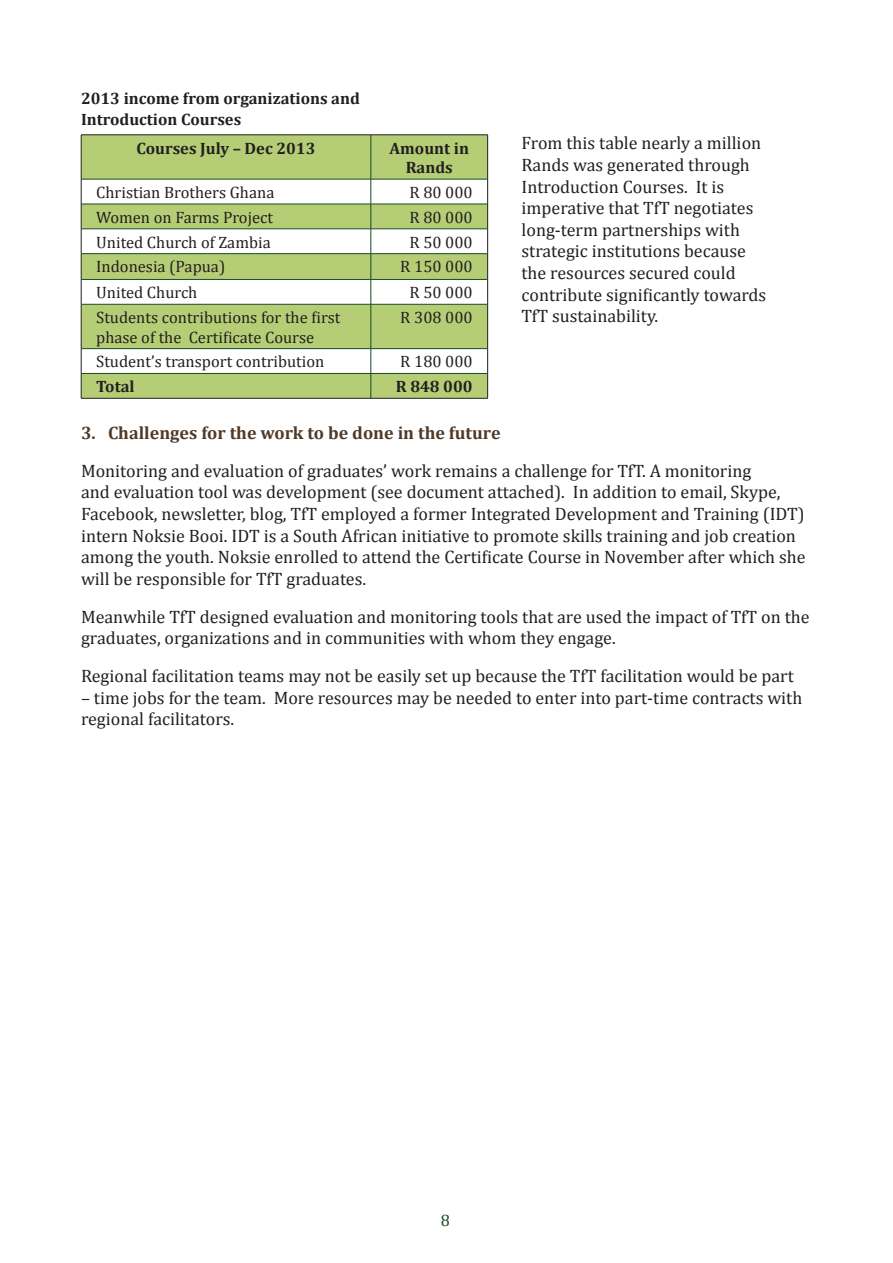
<style>
.page{position:relative;width:893px;height:1263px;background:#fff}
.page>*{position:absolute;margin:0;border:0;box-sizing:border-box;transform-origin:0 0}
.cambria_text{font:18px/21.6px "Cambria";color:#231f20}
.title_cambria_smalle{font:700 18px "Cambria";color:#503927}
.table_inside_10_12{font:16.5px/19.5px "Cambria";color:#231f20}
.cambria_text-2{font:700 16.5px/21px "Cambria";color:#231f20}
.table_inside_10_12-2{font:700 16.5px/19.5px "Cambria";color:#231f20;text-align:center}
.t1{font:16.5px "Cambria";color:#174921}
</style>
<div class="page">
<div style="left:82px;top:136px;width:405px;height:262px;background:#b5ce75"></div>
<svg style="left:82px;top:180px;width:405px;height:193px"></svg>
<hr style="left:371px;top:135px;width:1px;height:44px;background:#174921">
<hr style="left:81px;top:179px;width:290px;height:1px;background:#174921">
<hr style="left:371px;top:179px;width:116px;height:1px;background:#174921">
<hr style="left:81px;top:204px;width:290px;height:1px;background:#174921">
<hr style="left:371px;top:204px;width:116px;height:1px;background:#174921">
<hr style="left:81px;top:229px;width:290px;height:1px;background:#174921">
<hr style="left:371px;top:229px;width:116px;height:1px;background:#174921">
<hr style="left:81px;top:253px;width:290px;height:1px;background:#174921">
<hr style="left:371px;top:253px;width:116px;height:1px;background:#174921">
<hr style="left:81px;top:279px;width:290px;height:1px;background:#174921">
<hr style="left:371px;top:279px;width:116px;height:1px;background:#174921">
<svg style="left:371px;top:179px;width:1px;height:125px"></svg>
<hr style="left:81px;top:304px;width:290px;height:1px;background:#174921">
<hr style="left:371px;top:304px;width:116px;height:1px;background:#174921">
<hr style="left:371px;top:304px;width:1px;height:44px;background:#174921">
<hr style="left:81px;top:348px;width:290px;height:1px;background:#174921">
<hr style="left:371px;top:348px;width:116px;height:1px;background:#174921">
<hr style="left:81px;top:373px;width:290px;height:1px;background:#174921">
<hr style="left:371px;top:373px;width:116px;height:1px;background:#174921">
<svg style="left:371px;top:349px;width:1px;height:49px"></svg>
<hr style="left:81px;top:135px;width:290px;height:1px;background:#231f20">
<hr style="left:81px;top:135px;width:1px;height:44px;background:#231f20">
<hr style="left:371px;top:135px;width:117px;height:1px;background:#231f20">
<hr style="left:487px;top:135px;width:1px;height:44px;background:#231f20">
<svg style="left:81px;top:179px;width:1px;height:125px"></svg>
<svg style="left:487px;top:179px;width:1px;height:125px"></svg>
<hr style="left:81px;top:304px;width:1px;height:45px;background:#231f20">
<hr style="left:487px;top:304px;width:1px;height:45px;background:#231f20">
<svg style="left:81px;top:349px;width:1px;height:49px"></svg>
<svg style="left:487px;top:349px;width:1px;height:49px"></svg>
<hr style="left:81px;top:398px;width:290px;height:1px;background:#231f20">
<hr style="left:371px;top:398px;width:117px;height:1px;background:#231f20">
<p class="cambria_text-2" style="left:81px;top:87px;width:280px">2013 income from organizations and<br>Introduction Courses</p>
<p class="table_inside_10_12-2" style="left:137px;top:138px;width:180px">Courses July – Dec 2013</p>
<p class="table_inside_10_12-2" style="left:389px;top:138px;width:81px">Amount in<br>Rands</p>
<p class="table_inside_10_12" style="left:96px;top:183px;width:180px">Christian Brothers Ghana</p>
<p class="table_inside_10_12" style="left:409px;top:183px;width:65px">R 80 000</p>
<p class="table_inside_10_12" style="left:96px;top:207px;width:178px">Women on Farms Project</p>
<p class="table_inside_10_12" style="left:409px;top:207px;width:65px">R 80 000</p>
<p class="table_inside_10_12" style="left:96px;top:232px;width:176px">United Church of Zambia</p>
<p class="table_inside_10_12" style="left:409px;top:232px;width:65px">R 50 000</p>
<p class="table_inside_10_12" style="left:96px;top:257px;width:131px">Indonesia (Papua)</p>
<p class="table_inside_10_12" style="left:400px;top:257px;width:74px">R 150 000</p>
<p class="table_inside_10_12" style="left:96px;top:283px;width:103px">United Church</p>
<p class="table_inside_10_12" style="left:409px;top:283px;width:65px">R 50 000</p>
<p class="table_inside_10_12" style="left:96px;top:308px;width:246px">Students contributions for the first phase of the Certificate Course</p>
<p class="table_inside_10_12" style="left:400px;top:308px;width:74px">R 308 000</p>
<p class="table_inside_10_12" style="left:96px;top:352px;width:230px">Student’s transport contribution</p>
<p class="table_inside_10_12" style="left:400px;top:352px;width:74px">R 180 000</p>
<p class="table_inside_10_12-2" style="left:96px;top:376px;width:40px">Total</p>
<p class="table_inside_10_12-2" style="left:396px;top:376px;width:78px">R 848 000</p>
<p class="cambria_text" style="left:522px;top:132px;width:246px">From this table nearly a million<br>Rands was generated through<br>Introduction Courses. It is imperative that TfT negotiates long-term partnerships with strategic institutions because the resources secured could contribute significantly towards<br>TfT sustainability.</p>
<p class="title_cambria_smalle" style="left:81px;top:420px;width:421px">3. Challenges for the work to be done in the future</p>
<p class="cambria_text" style="left:81px;top:460px;width:726px">Monitoring and evaluation of graduates’ work remains a challenge for TfT. A monitoring<br>and evaluation tool was development (see document attached). In addition to email, Skype, Facebook, newsletter, blog, TfT employed a former Integrated Development and Training (IDT) intern Noksie Booi. IDT is a South African initiative to promote skills training and job creation among the youth. Noksie enrolled to attend the Certificate Course in November after which she will be responsible for TfT graduates.</p>
<p class="cambria_text" style="left:81px;top:606px;width:730px">Meanwhile TfT designed evaluation and monitoring tools that are used the impact of TfT on the graduates, organizations and in communities with whom they engage.</p>
<p class="cambria_text" style="left:81px;top:665px;width:714px">Regional facilitation teams may not be easily set up because the TfT facilitation would be part</p>
<p class="cambria_text" style="left:81px;top:687px;width:723px">– time jobs for the team. More resources may be needed to enter into part-time contracts with regional facilitators.</p>
<p class="t1" style="left:441px;top:1210px;width:11px">8</p>
</div>
